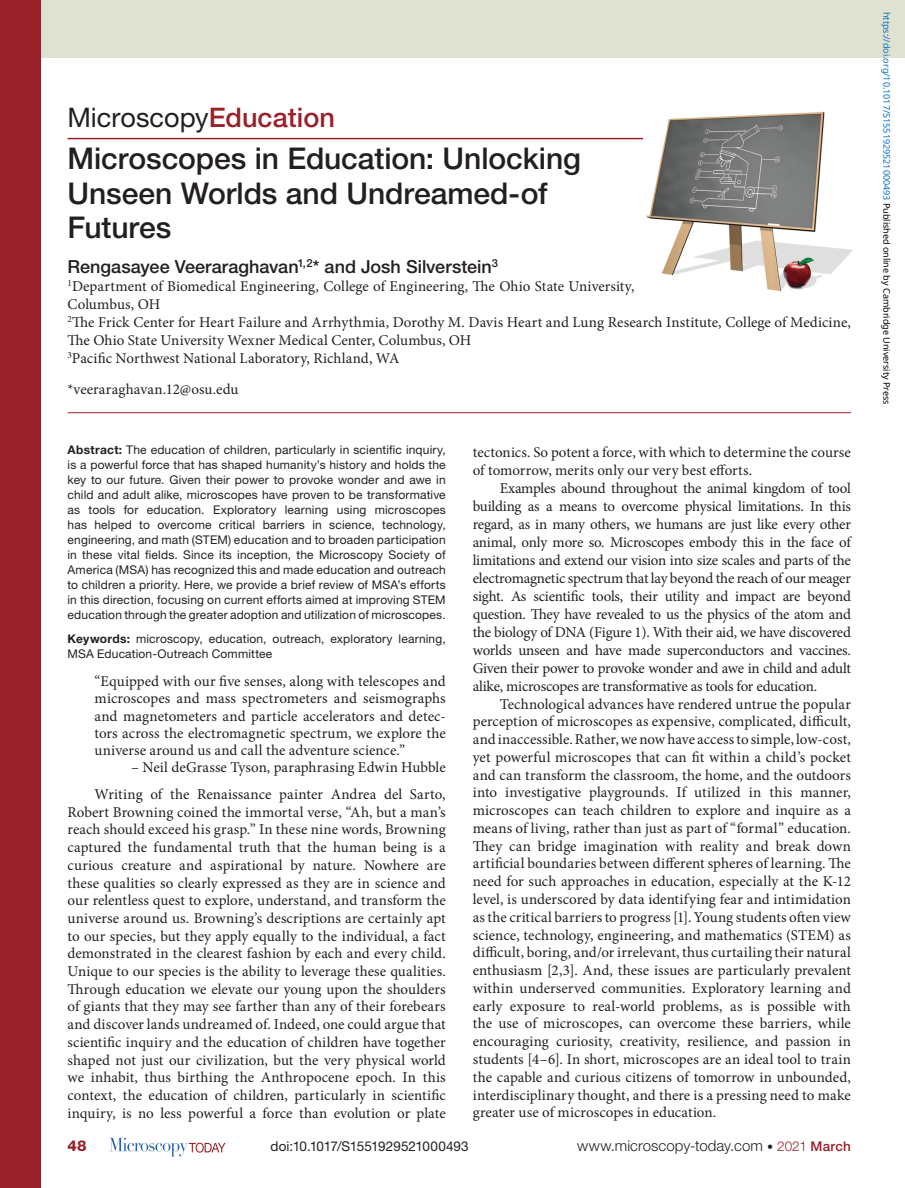
<style>
.page{position:relative;width:905px;height:1188px;background:#fff}
.page>*{position:absolute;margin:0;border:0;box-sizing:border-box;transform-origin:0 0}
.t1{font:500 30px/34.5px "Helvetica Neue LT Std";letter-spacing:-.005em;color:#231f20}
.t2{font:27px "Helvetica Neue LT Std";color:#231f20}
.t3{font:500 18px "Helvetica Neue LT Std";color:#231f20}
.t4{font:15px/17.7px "Minion Pro";color:#231f20;text-align:justify}
.t5{font:300 15px "Helvetica Neue LT Std";letter-spacing:.005em;color:#231f20}
.t6{font:800 15px "Helvetica Neue LT Std";color:#98212a}
.t7{font:13.5px "Helvetica Neue LT Std";color:#231f20}
.t8{font:12px/15px "Helvetica Neue LT Std";letter-spacing:.015em;color:#231f20;text-align:justify}
.t9{font:9px "Noto Sans";color:#0172cf}
.s1{font-weight:500;color:#98212a}
.s2{font-weight:700}
.s3{font-size:12px}
.s4{font-size:13.5px;color:#98212a}
.s5{font-weight:500;font-size:13.5px;color:#98212a}
.s6{color:#000}
</style>
<div class="page">
<div style="left:0;top:0;width:904px;height:58px;background:#e0e2d1"></div>
<svg style="left:109px;top:1138px;width:116px;height:18px"></svg>
<div style="left:0;top:0;width:40px;height:1188px;background:#98212a"></div>
<hr style="left:68px;top:138px;width:584px;height:1px;background:#98212a">
<hr style="left:68px;top:412px;width:782px;height:1px;background:#98212a">
<img style="left:643px;top:111px;width:209px;height:181px">
<h2 class="t2" style="left:68px;top:102px;width:269px">Microscopy<span class="s1">Education</span></h2>
<h1 class="t1" style="left:68px;top:141px;width:515px">Microscopes in Education: Unlocking<br>Unseen Worlds and Undreamed-of<br>Futures</h1>
<p class="t3" style="left:68px;top:256px;width:432px">Rengasayee Veeraraghavan<sup>1,2</sup>* and Josh Silverstein<sup>3</sup></p>
<p class="t4" style="left:67px;top:277px;width:785px;text-align:left"><sup>1</sup>Department of Biomedical Engineering, College of Engineering, The Ohio State University,<br>Columbus, OH<br><sup>2</sup>The Frick Center for Heart Failure and Arrhythmia, Dorothy M. Davis Heart and Lung Research Institute, College of Medicine, The Ohio State University Wexner Medical Center, Columbus, OH<br><sup>3</sup>Pacific Northwest National Laboratory, Richland, WA</p>
<p class="t4" style="left:68px;top:381px;width:172px">*veeraraghavan.12@osu.edu</p>
<p class="t8" style="left:68px;top:442px;width:380px"><span class="s2">Abstract:</span> The education of children, particularly in scientific inquiry, is a powerful force that has shaped humanity’s history and holds the key to our future. Given their power to provoke wonder and awe in child and adult alike, microscopes have proven to be transformative as tools for education. Exploratory learning using microscopes has helped to overcome critical barriers in science, technology, engineering, and math (STEM) education and to broaden participation in these vital fields. Since its inception, the Microscopy Society of America (MSA) has recognized this and made education and outreach to children a priority. Here, we provide a brief review of MSA’s efforts in this direction, focusing on current efforts aimed at improving STEM education through the greater adoption and utilization of microscopes.</p>
<p class="t8" style="left:68px;top:631px;width:379px"><span class="s2">Keywords:</span> microscopy, education, outreach, exploratory learning,<br>MSA Education-Outreach Committee</p>
<p class="t4" style="left:94px;top:673px;width:353px;line-height:17.2px">“Equipped with our five senses, along with telescopes and microscopes and mass spectrometers and seismographs and magnetometers and particle accelerators and detec&shy;tors across the electromagnetic spectrum, we explore the universe around us and call the adventure science.”</p>
<p class="t4" style="left:94px;top:754px;width:353px;line-height:26.7px;text-align:right">– Neil deGrasse Tyson, paraphrasing Edwin Hubble<br>Writing of the Renaissance painter Andrea del Sarto,</p>
<p class="t4" style="left:68px;top:803px;width:380px">Robert Browning coined the immortal verse, “Ah, but a man’s reach should exceed his grasp.” In these nine words, Browning captured the fundamental truth that the human being is a curious creature and aspirational by nature. Nowhere are these qualities so clearly expressed as they are in science and our relentless quest to explore, understand, and transform the universe around us. Browning’s descriptions are certainly apt to our species, but they apply equally to the individual, a fact demonstrated in the clearest fashion by each and every child.<br>Unique to our species is the ability to leverage these qualities.<br>Through education we elevate our young upon the shoulders of giants that they may see farther than any of their forebears and discover lands undreamed of. Indeed, one could argue that scientific inquiry and the education of children have together shaped not just our civilization, but the very physical world we inhabit, thus birthing the Anthropocene epoch. In this context, the education of children, particularly in scientific inquiry, is no less powerful a force than evolution or plate</p>
<p class="t4" style="left:472px;top:443px;width:380px">tectonics. So potent a force, with which to determine the course of tomorrow, merits only our very best efforts.</p>
<p class="t4" style="left:472px;top:479px;width:380px;text-indent:27px">Examples abound throughout the animal kingdom of tool building as a means to overcome physical limitations. In this regard, as in many others, we humans are just like every other animal, only more so. Microscopes embody this in the face of limitations and extend our vision into size scales and parts of the electromagnetic spectrum that lay beyond the reach of our meager sight. As scientific tools, their utility and impact are beyond question. They have revealed to us the physics of the atom and the biology of DNA (Figure 1). With their aid, we have discovered worlds unseen and have made superconductors and vaccines.<br>Given their power to provoke wonder and awe in child and adult alike, microscopes are transformative as tools for education.</p>
<p class="t4" style="left:472px;top:695px;width:380px;text-indent:27px">Technological advances have rendered untrue the popular perception of microscopes as expensive, complicated, difficult, and inaccessible. Rather, we now have access to simple, low-cost, yet powerful microscopes that can fit within a child’s pocket and can transform the classroom, the home, and the outdoors into investigative playgrounds. If utilized in this manner, microscopes can teach children to explore and inquire as a means of living, rather than just as part of “formal” education.<br>They can bridge imagination with reality and break down artificial boundaries between different spheres of learning. The need for such approaches in education, especially at the K-12 level, is underscored by data identifying fear and intimidation as the critical barriers to progress [1]. Young students often view science, technology, engineering, and mathematics (STEM) as difficult, boring, and/or irrelevant, thus curtailing their natural enthusiasm [2,3]. And, these issues are particularly prevalent within underserved communities. Exploratory learning and early exposure to real-world problems, as is possible with the use of microscopes, can overcome these barriers, while encouraging curiosity, creativity, resilience, and passion in students [4–6]. In short, microscopes are an ideal tool to train the capable and curious citizens of tomorrow in unbounded, interdisciplinary thought, and there is a pressing need to make greater use of microscopes in education.</p>
<p class="t6" style="left:68px;top:1137px;width:21px">48</p>
<p class="t7" style="left:270px;top:1138px;width:200px">doi:10.1017/S1551929521000493</p>
<p class="t5" style="left:577px;top:1137px;width:275px">www.microscopy-today.com <span class="s3">•</span> <span class="s4">2021</span> <span class="s5">March</span></p>
<p class="t9" style="left:893px;top:12px;width:394px;rotate:90deg">https://doi.org/10.1017/S1551929521000493 <span class="s6">Published online by Cambridge University Press</span></p>
</div>
